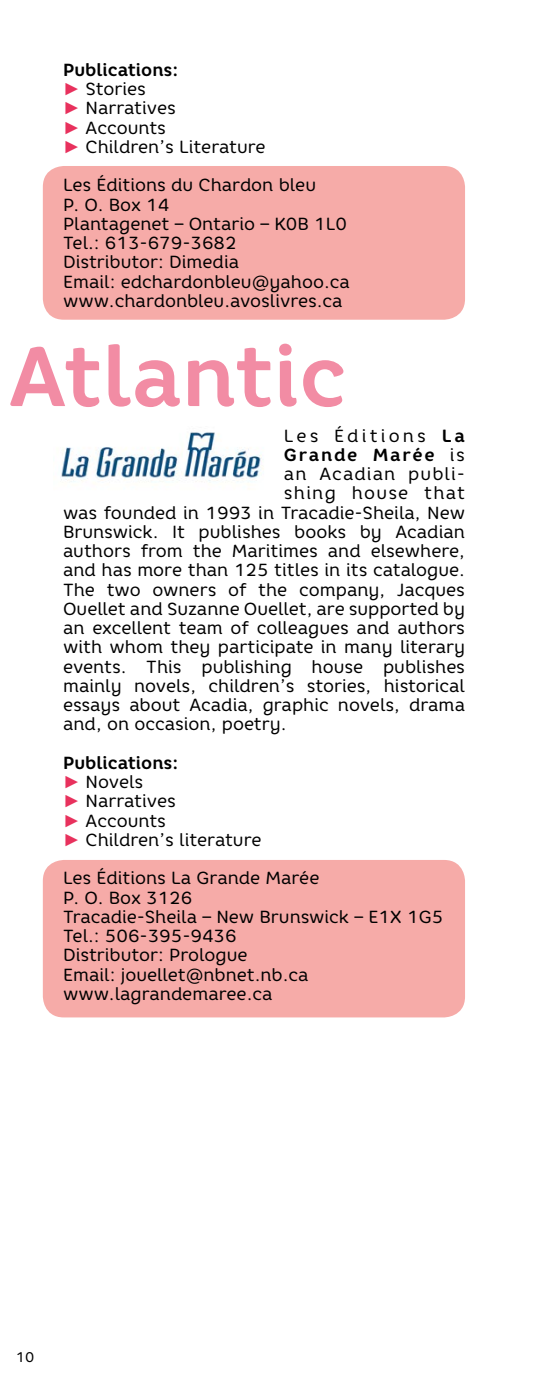
<style>
.page{position:relative;width:536px;height:1386px;background:#fff}
.page>*{position:absolute;margin:0;border:0;box-sizing:border-box;transform-origin:0 0}
.t1{font:17.5px/19.2px "Core Rhino 45";color:#000}
.t2{font:700 17.5px "Core Rhino 65";color:#000}
.t3{font:17.5px "Core Rhino 45";letter-spacing:.06em;color:#000}
.t4{font:17.5px "Core Rhino 45";letter-spacing:.07em;color:#000}
.t5{font:17.5px "Core Rhino 45";letter-spacing:.18em;color:#000}
.t6{font:700 17.5px "Core Rhino 65";letter-spacing:.095em;color:#000}
.t7{font:14px "Core Rhino 45";color:#000}
.s1{font-family:"Arial";color:#e8315d}
.s2{font-family:"Core Rhino 65";font-weight:700}
.s3{font-family:"Core Rhino 45";font-weight:400}
</style>
<div class="page">
<div style="left:43px;top:166px;width:422px;height:154px;background:#f6aba8;border-radius:21px"></div>
<div style="left:43px;top:860px;width:422px;height:157px;background:#f6aba8;border-radius:21px"></div>
<img style="left:61px;top:432px;width:203px;height:50px">
<svg style="left:10px;top:344px;width:333px;height:63px"></svg>
<p class="t2" style="left:63px;top:58px;width:117px">Publications:</p>
<p class="t1" style="left:63px;top:79px;width:204px"><span class="s1">►</span> Stories<br><span class="s1">►</span> Narratives<br><span class="s1">►</span> Accounts<br><span class="s1">►</span> Children’s Literature</p>
<p class="t1" style="left:63px;top:175px;width:288px">Les Éditions du Chardon bleu<br>P. O. Box 14<br>Plantagenet – Ontario – K0B 1L0<br>Tel.: 613-679-3682<br>Distributor: Dimedia<br>Email: edchardonbleu@yahoo.ca www.chardonbleu.avoslivres.ca</p>
<p class="t5" style="left:284px;top:424px;width:182px">Les Éditions <span class="s2">La</span></p>
<p class="t6" style="left:284px;top:443px;width:182px">Grande Marée <span class="s3">is</span></p>
<p class="t3" style="left:284px;top:463px;width:182px">an Acadian publi-</p>
<p class="t4" style="left:284px;top:482px;width:182px">shing house that</p>
<p class="t1" style="left:63px;top:502px;width:403px">was founded in 1993 in Tracadie-Sheila, New</p>
<p class="t1" style="left:63px;top:522px;width:403px">Brunswick. It publishes books by Acadian</p>
<p class="t1" style="left:63px;top:541px;width:403px">authors from the Maritimes and elsewhere,</p>
<p class="t1" style="left:63px;top:560px;width:403px">and has more than 125 titles in its catalogue.</p>
<p class="t1" style="left:63px;top:579px;width:403px">The two owners of the company, Jacques</p>
<p class="t1" style="left:63px;top:599px;width:403px">Ouellet and Suzanne Ouellet, are supported by</p>
<p class="t1" style="left:63px;top:618px;width:403px">an excellent team of colleagues and authors</p>
<p class="t1" style="left:63px;top:637px;width:403px">with whom they participate in many literary</p>
<p class="t1" style="left:63px;top:656px;width:403px">events. This publishing house publishes</p>
<p class="t1" style="left:63px;top:676px;width:403px">mainly novels, children’s stories, historical</p>
<p class="t1" style="left:63px;top:695px;width:403px">essays about Acadia, graphic novels, drama</p>
<p class="t1" style="left:63px;top:714px;width:225px">and, on occasion, poetry.</p>
<p class="t2" style="left:63px;top:751px;width:117px">Publications:</p>
<p class="t1" style="left:63px;top:772px;width:200px"><span class="s1">►</span> Novels<br><span class="s1">►</span> Narratives<br><span class="s1">►</span> Accounts<br><span class="s1">►</span> Children’s literature</p>
<p class="t1" style="left:63px;top:868px;width:382px">Les Éditions La Grande Marée<br>P. O. Box 3126<br>Tracadie-Sheila – New Brunswick – E1X 1G5<br>Tel.: 506-395-9436<br>Distributor: Prologue<br>Email: jouellet@nbnet.nb.ca www.lagrandemaree.ca</p>
<p class="t7" style="left:16px;top:1348px;width:20px">10</p>
</div>
